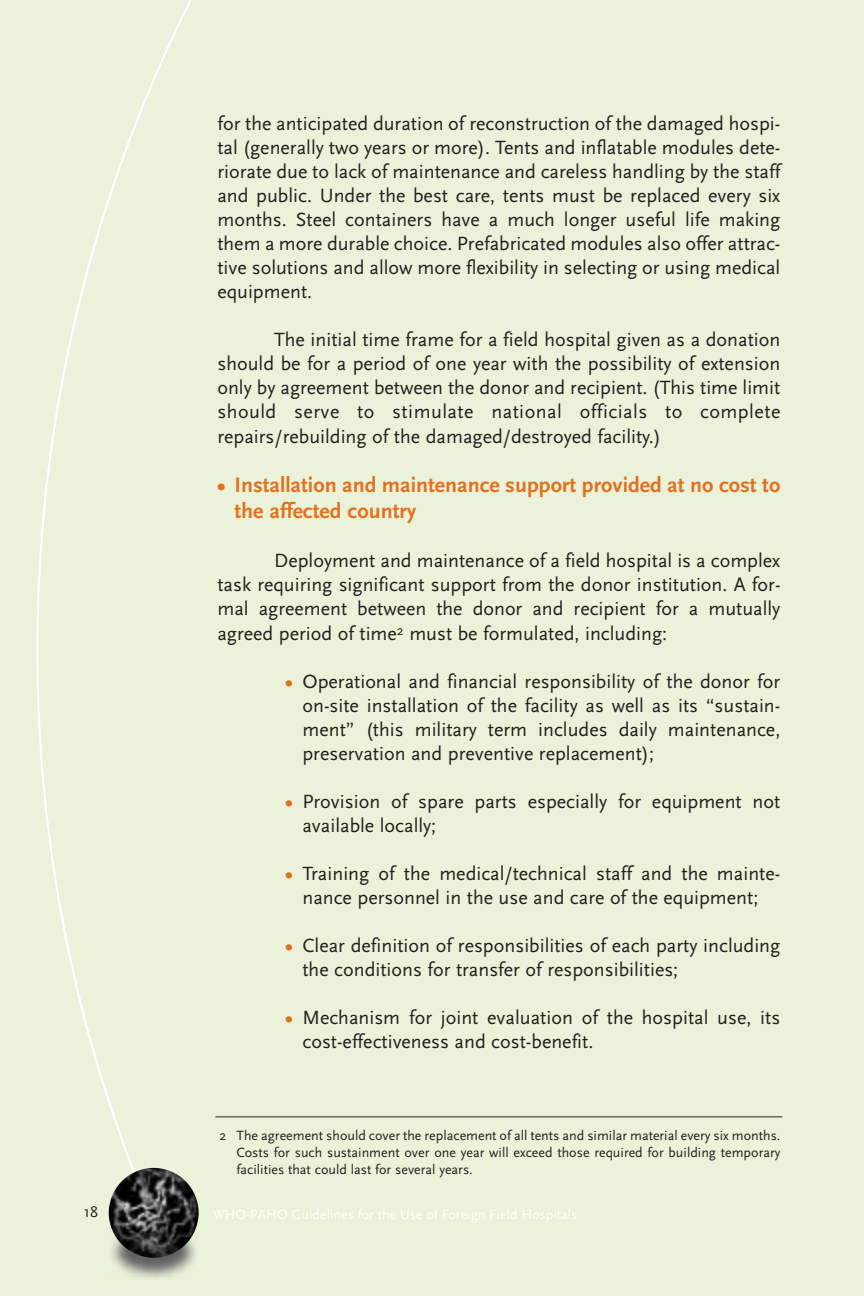
<style>
.page{position:relative;width:864px;height:1296px;background:#eaf3d9}
.page>*{position:absolute;margin:0;border:0;box-sizing:border-box;transform-origin:0 0}
.t1{font:700 22px/26.4px "Scala Sans";color:#e4701e}
.t2{font:20px/24px "Scala Sans";color:#231f20;text-align:justify}
.t3{font:16px "Scala Sans";color:#231f20}
.t4{font:14px/16.8px "Scala Sans";color:#231f20;text-align:justify}
.t5{font:14px "Scala Sans";color:#fff}
.s1{font-weight:700;color:#e4701e}
</style>
<div class="page">
<svg style="left:36px;top:0;width:160px;height:1213px"></svg>
<img style="left:109px;top:1221px;width:87px;height:57px">
<img style="left:109px;top:1168px;width:90px;height:90px;border-radius:50%">
<hr style="left:215px;top:1116px;width:567px;height:1px;background:#231f20">
<p class="t2" style="left:217px;top:111px;width:565px">for the anticipated duration of reconstruction of the damaged hospi&shy;tal (generally two years or more). Tents and inflatable modules dete&shy;riorate due to lack of maintenance and careless handling by the staff and public. Under the best care, tents must be replaced every six months. Steel containers have a much longer useful life making them a more durable choice. Prefabricated modules also offer attrac&shy;tive solutions and allow more flexibility in selecting or using medical equipment.</p>
<p class="t2" style="left:217px;top:328px;width:564px;text-indent:57px">The initial time frame for a field hospital given as a donation should be for a period of one year with the possibility of extension only by agreement between the donor and recipient. (This time limit should serve to stimulate national officials to complete repairs/rebuilding of the damaged/destroyed facility.)</p>
<p class="t1" style="left:234px;top:471px;width:548px;text-indent:-17px">• Installation and maintenance support provided at no cost to the affected country</p>
<p class="t2" style="left:217px;top:548px;width:565px;text-indent:57px">Deployment and maintenance of a field hospital is a complex task requiring significant support from the donor institution. A for&shy;mal agreement between the donor and recipient for a mutually agreed period of time<sup>2</sup> must be formulated, including:</p>
<p class="t2" style="left:302px;top:669px;width:479px;text-indent:-17px"><span class="s1">•</span> Operational and financial responsibility of the donor for on-site installation of the facility as well as its “sustain&shy;ment” (this military term includes daily maintenance, preservation and preventive replacement);</p>
<p class="t2" style="left:302px;top:789px;width:479px;text-indent:-17px"><span class="s1">•</span> Provision of spare parts especially for equipment not available locally;</p>
<p class="t2" style="left:285px;top:861px;width:496px;text-align:center"><span class="s1">•</span> Training of the medical/technical staff and the mainte&shy;nance personnel in the use and care of the equipment;</p>
<p class="t2" style="left:302px;top:933px;width:479px;text-indent:-17px"><span class="s1">•</span> Clear definition of responsibilities of each party including the conditions for transfer of responsibilities;</p>
<p class="t2" style="left:302px;top:1005px;width:479px;text-indent:-17px"><span class="s1">•</span> Mechanism for joint evaluation of the hospital use, its cost-effectiveness and cost-benefit.</p>
<p class="t4" style="left:237px;top:1127px;width:545px;text-indent:-17px">2 The agreement should cover the replacement of all tents and similar material every six months.<br>Costs for such sustainment over one year will exceed those required for building temporary facilities that could last for several years.</p>
<p class="t3" style="left:84px;top:1202px;width:16px">18</p>
<p class="t5" style="left:213px;top:1206px;width:366px">WHO-PAHO Guidelines for the Use of Foreign Field Hospitals</p>
</div>
